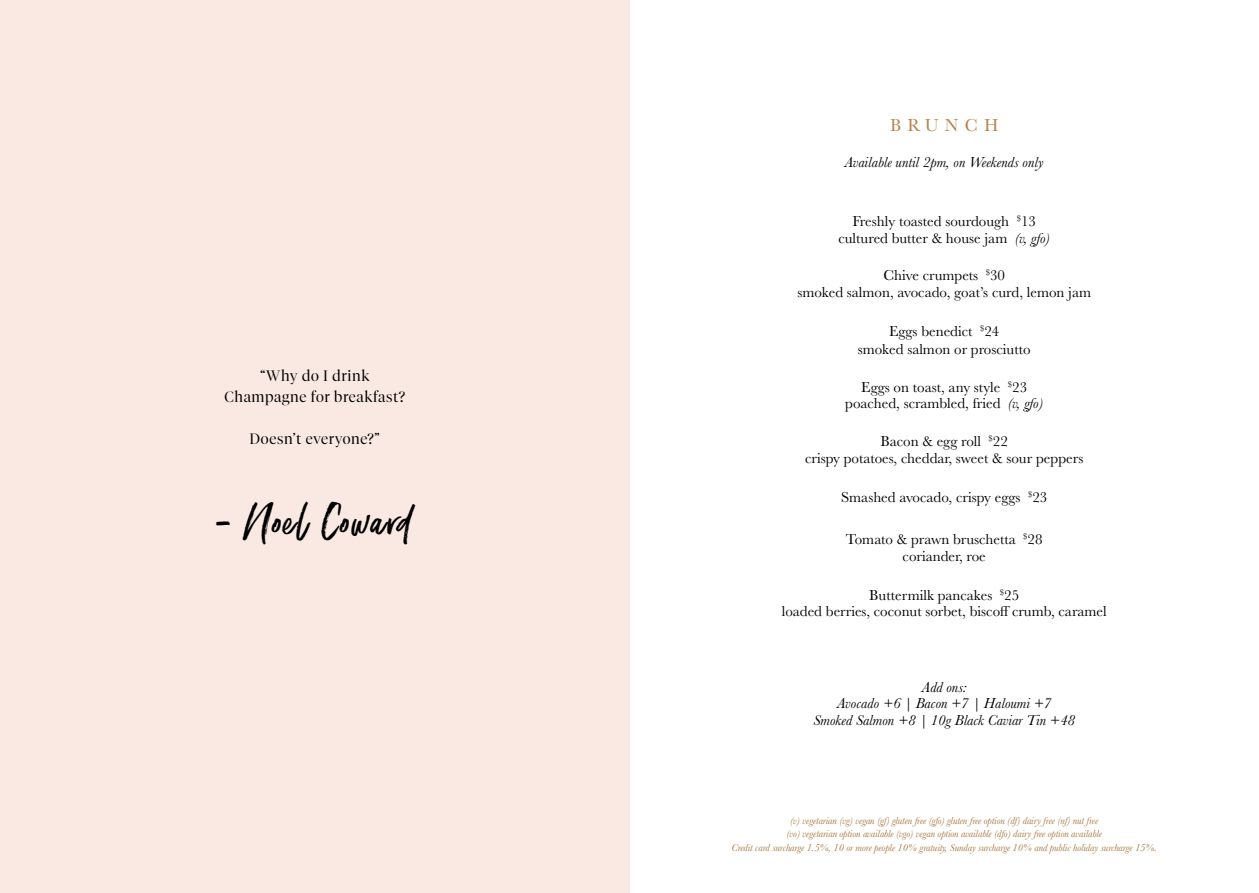
<style>
.page{position:relative;width:1259px;height:893px;background:#fff}
.page>*{position:absolute;margin:0;border:0;box-sizing:border-box;transform-origin:0 0}
.t1{font:41.85px "Moonstone";letter-spacing:.04em;color:#000}
.t2{font:18px "Baskerville";letter-spacing:.35em;color:#b8824d}
.t3{font:15px/16.5px "Baskerville";color:#000;text-align:center}
.t4{font:italic 15px/16.5px "Baskerville";color:#000;text-align:center}
.t5{font:300 15px/21px "Tiempos Fine";letter-spacing:.04em;color:#000;text-align:center}
.t6{font:italic 10.5px/13.5px "Baskerville";letter-spacing:-.01em;color:#a7763f;text-align:center}
.s1{font-style:italic}
</style>
<div class="page">
<div style="left:0;top:0;width:629px;height:893px;background:#fae9e3"></div>
<p class="t5" style="left:224px;top:365px;width:182px">“Why do I drink<br>Champagne for breakfast?</p>
<p class="t5" style="left:250px;top:428px;width:132px">Doesn’t everyone?”</p>
<h1 class="t1" style="left:216px;top:495px;width:199px">- Noel Coward</h1>
<p class="t2" style="left:890px;top:114px;width:110px">BRUNCH</p>
<p class="t4" style="left:844px;top:154px;width:200px">Available until 2pm, on Weekends only</p>
<p class="t3" style="left:838px;top:213px;width:213px">Freshly toasted sourdough <sup>$</sup>13 cultured butter &amp; house jam <span class="s1">(v, gfo)</span></p>
<p class="t3" style="left:797px;top:267px;width:295px">Chive crumpets <sup>$</sup>30<br>smoked salmon, avocado, goat’s curd, lemon jam</p>
<p class="t3" style="left:858px;top:322px;width:174px;line-height:18px">Eggs benedict <sup>$</sup>24<br>smoked salmon or prosciutto</p>
<p class="t3" style="left:845px;top:379px;width:199px">Eggs on toast, any style <sup>$</sup>23 poached, scrambled, fried <span class="s1">(v, gfo)</span></p>
<p class="t3" style="left:805px;top:433px;width:280px">Bacon &amp; egg roll <sup>$</sup>22<br>crispy potatoes, cheddar, sweet &amp; sour peppers</p>
<p class="t3" style="left:841px;top:489px;width:208px">Smashed avocado, crispy eggs <sup>$</sup>23</p>
<p class="t3" style="left:846px;top:531px;width:198px">Tomato &amp; prawn bruschetta <sup>$</sup>28 coriander, roe</p>
<p class="t3" style="left:782px;top:587px;width:326px">Buttermilk pancakes <sup>$</sup>25<br>loaded berries, coconut sorbet, biscoff crumb, caramel</p>
<p class="t4" style="left:813px;top:679px;width:263px">Add ons:<br>Avocado +6 | Bacon +7 | Haloumi +7<br>Smoked Salmon +8 | 10g Black Caviar Tin +48</p>
<p class="t6" style="left:731px;top:813px;width:427px">(v) vegetarian (vg) vegan (gf) gluten free (gfo) gluten free option (df) dairy free (nf) nut free<br>(vo) vegetarian option available (vgo) vegan option available (dfo) dairy free option available<br>Credit card surcharge 1.5%, 10 or more people 10% gratuity, Sunday surcharge 10% and public holiday surcharge 15%.</p>
</div>
